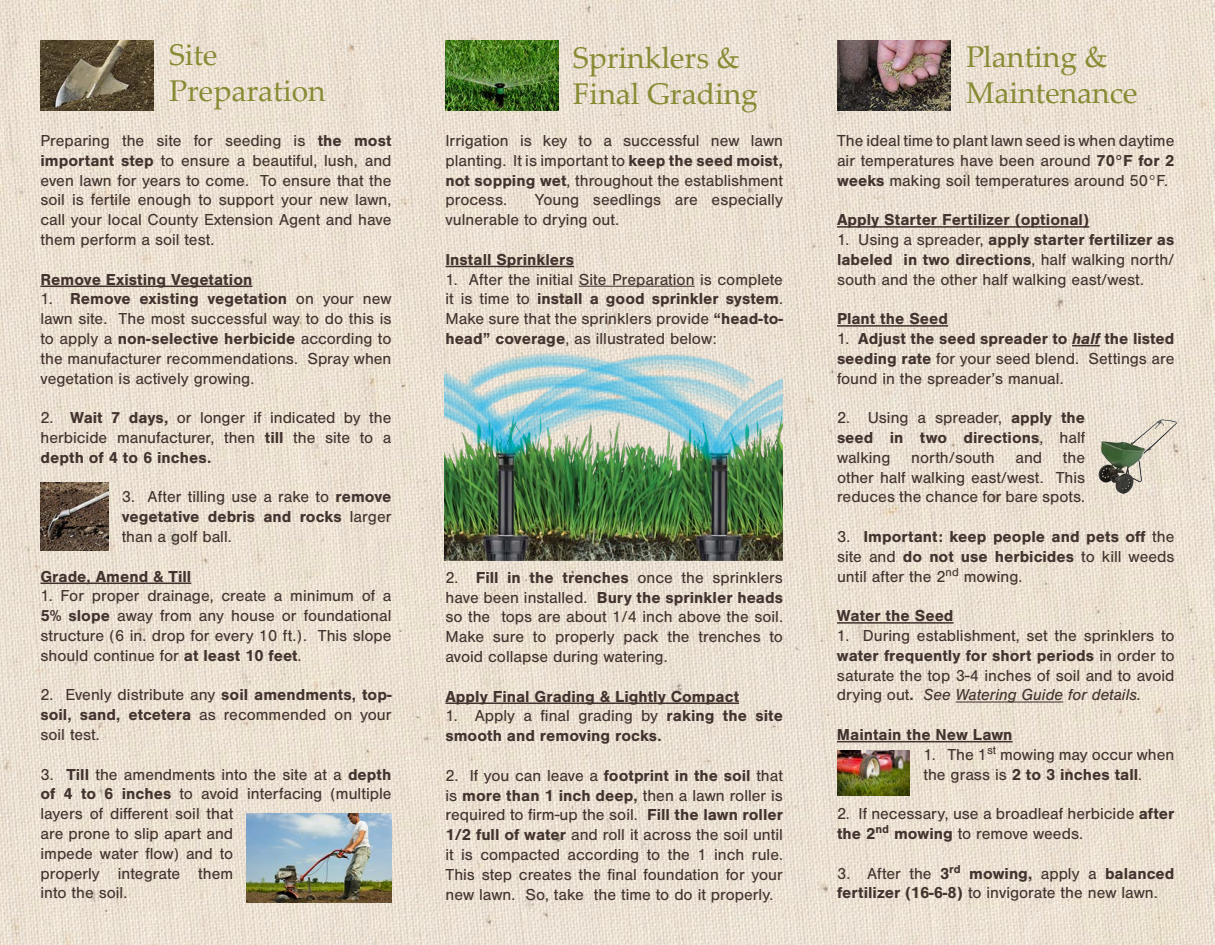
<style>
.page{position:relative;width:1215px;height:945px;background:#fff}
.page>*{position:absolute;margin:0;border:0;box-sizing:border-box;transform-origin:0 0}
.t1{font:30px/36px "Palatino Linotype";color:#888b34}
.t2{font:16.5px/19.8px "Nimbus San";color:#43332f;text-align:justify}
.t3{font:700 16.5px/19.8px "Nimbus San";color:#43332f;text-align:justify}
.s1{font-weight:700}
.s2{font-weight:400}
.s3{font-weight:700;font-style:italic}
.s4{font-style:italic}
</style>
<div class="page">
<img style="left:0;top:0;width:1214px;height:945px">
<hr style="left:837px;top:226px;width:252px;height:2px;background:#43332f">
<hr style="left:837px;top:325px;width:111px;height:2px;background:#43332f">
<svg style="left:1072px;top:345px;width:28px;height:1px"></svg>
<hr style="left:837px;top:622px;width:117px;height:2px;background:#43332f">
<hr style="left:956px;top:702px;width:107px;height:1px;background:#43332f">
<hr style="left:837px;top:741px;width:176px;height:1px;background:#43332f">
<img style="left:1098px;top:420px;width:79px;height:74px">
<img style="left:838px;top:751px;width:72px;height:44px">
<img style="left:837px;top:40px;width:113px;height:71px">
<img style="left:40px;top:40px;width:114px;height:71px">
<hr style="left:40px;top:286px;width:212px;height:1px;background:#43332f">
<hr style="left:40px;top:583px;width:151px;height:1px;background:#43332f">
<img style="left:247px;top:813px;width:145px;height:89px">
<img style="left:40px;top:483px;width:68px;height:67px">
<hr style="left:446px;top:266px;width:128px;height:1px;background:#43332f">
<hr style="left:579px;top:286px;width:116px;height:1px;background:#43332f">
<hr style="left:446px;top:703px;width:293px;height:1px;background:#43332f">
<img style="left:445px;top:352px;width:338px;height:208px">
<img style="left:446px;top:40px;width:113px;height:71px">
<p class="t1" style="left:169px;top:36px;width:50px">Site</p>
<p class="t1" style="left:169px;top:72px;width:158px">Preparation</p>
<p class="t2" style="left:40px;top:131px;width:353px">Preparing the site for seeding is <span class="s1">the most important step</span> to ensure a beautiful, lush, and even lawn for years to come. To ensure that the soil is fertile enough to support your new lawn, call your local County Extension Agent and have them perform a soil test.</p>
<p class="t3" style="left:40px;top:269px;width:213px">Remove Existing Vegetation</p>
<p class="t2" style="left:40px;top:289px;width:353px">1. <span class="s1">Remove existing vegetation</span> on your new lawn site. The most successful way to do this is to apply a <span class="s1">non-selective herbicide</span> according to the manufacturer recommendations. Spray when vegetation is actively growing.</p>
<p class="t2" style="left:40px;top:408px;width:353px">2. <span class="s1">Wait 7 days,</span> or longer if indicated by the herbicide manufacturer, then <span class="s1">till</span> the site to a <span class="s1">depth of 4 to 6 inches.</span></p>
<p class="t2" style="left:122px;top:487px;width:271px">3. After tilling use a rake to <span class="s1">remove vegetative debris and rocks</span> larger than a golf ball.</p>
<p class="t3" style="left:40px;top:566px;width:152px">Grade, Amend &amp; Till</p>
<p class="t2" style="left:40px;top:586px;width:353px">1. For proper drainage, create a minimum of a <span class="s1">5% slope</span> away from any house or foundational structure (6 in. drop for every 10 ft.). This slope should continue for <span class="s1">at least 10 feet</span>.</p>
<p class="t2" style="left:40px;top:685px;width:353px">2. Evenly distribute any <span class="s1">soil amendments, top&shy;soil, sand, etcetera</span> as recommended on your soil test.</p>
<p class="t2" style="left:40px;top:765px;width:353px;text-align:left">3. <span class="s1">Till</span> the amendments into the site at a <span class="s1">depth of 4 to 6 inches</span> to avoid interfacing (multiple layers of different soil that<br>are prone to slip apart and<br>impede water flow) and to<br>properly integrate them<br>into the soil.</p>
<p class="t1" style="left:573px;top:38px;width:187px">Sprinklers &amp;<br>Final Grading</p>
<p class="t2" style="left:446px;top:131px;width:339px">Irrigation is key to a successful new lawn planting. It is important to <span class="s1">keep the seed moist, not sopping wet</span>, throughout the establishment process.</p>
<p class="t2" style="left:446px;top:190px;width:339px;text-indent:89px">Young seedlings are especially vulnerable to drying out.</p>
<p class="t3" style="left:446px;top:250px;width:130px">Install Sprinklers</p>
<p class="t2" style="left:445px;top:270px;width:339px">1. After the initial Site Preparation is complete it is time to <span class="s1">install a good sprinkler system</span>.<br>Make sure that the sprinklers provide <span class="s1">“head-to&shy;head” coverage</span>, as illustrated below:</p>
<p class="t2" style="left:445px;top:568px;width:339px">2. <span class="s1">Fill in the trenches</span> once the sprinklers have been installed. <span class="s1">Bury the sprinkler heads </span>so the tops are about 1/4 inch above the soil.<br>Make sure to properly pack the trenches to avoid collapse during watering.</p>
<p class="t3" style="left:445px;top:686px;width:295px">Apply Final Grading &amp; Lightly Compact</p>
<p class="t3" style="left:445px;top:706px;width:339px"><span class="s2">1. Apply a final grading by</span> raking the site smooth and removing rocks.</p>
<p class="t2" style="left:445px;top:766px;width:339px">2. If you can leave a <span class="s1">footprint in the soil</span> that is <span class="s1">more than 1 inch deep,</span> then a lawn roller is required to firm-up the soil. <span class="s1">Fill the lawn roller 1/2 full of water</span> and roll it across the soil until it is compacted according to the 1 inch rule.<br>This step creates the final foundation for your new lawn. So, take the time to do it properly.</p>
<p class="t1" style="left:966px;top:37px;width:173px">Planting &amp;<br>Maintenance</p>
<p class="t2" style="left:837px;top:131px;width:339px">The ideal time to plant lawn seed is when daytime air temperatures have been around <span class="s1">70°F for 2 weeks</span> making soil temperatures around 50°F.</p>
<p class="t3" style="left:837px;top:210px;width:254px">Apply Starter Fertilizer (optional)</p>
<p class="t2" style="left:837px;top:230px;width:339px">1. Using a spreader, <span class="s1">apply starter fertilizer as labeled in two directions</span>, half walking north/ south and the other half walking east/west.</p>
<p class="t3" style="left:837px;top:309px;width:113px">Plant the Seed</p>
<p class="t2" style="left:837px;top:329px;width:339px">1. <span class="s1">Adjust the seed spreader to</span> <span class="s3">half</span> <span class="s1">the listed seeding rate</span> for your seed blend. Settings are found in the spreader’s manual.</p>
<p class="t2" style="left:837px;top:408px;width:250px">2. Using a spreader, <span class="s1">apply the seed in two directions</span>, half walking</p>
<p class="t2" style="left:837px;top:448px;width:250px;text-indent:226px">the other half walking east/west. This reduces the chance for bare spots.</p>
<p class="t3" style="left:837px;top:527px;width:339px"><span class="s2">3.</span> Important: keep people and pets off <span class="s2">the site and</span> do not use herbicides <span class="s2">to kill weeds until after the 2</span><sup>nd</sup> <span class="s2">mowing.</span></p>
<p class="t3" style="left:837px;top:606px;width:118px">Water the Seed</p>
<p class="t2" style="left:837px;top:626px;width:339px">1. During establishment, set the sprinklers to <span class="s1">water frequently for short periods</span> in order to saturate the top 3-4 inches of soil and to avoid drying out<span class="s1">.</span> <span class="s4">See Watering Guide for details.</span></p>
<p class="t3" style="left:837px;top:725px;width:177px">Maintain the New Lawn</p>
<p class="t2" style="left:923px;top:745px;width:253px">1. The 1<sup>st</sup> mowing may occur when the grass is <span class="s1">2 to 3 inches tall</span>.</p>
<p class="t2" style="left:837px;top:804px;width:339px">2. If necessary, use a broadleaf herbicide <span class="s1">after the 2</span><sup>nd</sup> <span class="s1">mowing</span> to remove weeds.</p>
<p class="t2" style="left:837px;top:864px;width:339px">3. After the <span class="s1">3</span><sup>rd</sup> <span class="s1">mowing,</span> apply a <span class="s1">balanced fertilizer (16-6-8)</span> to invigorate the new lawn.</p>
<p class="t2" style="left:911px;top:448px;width:85px">north/south</p>
<p class="t2" style="left:1015px;top:448px;width:28px">and</p>
</div>
